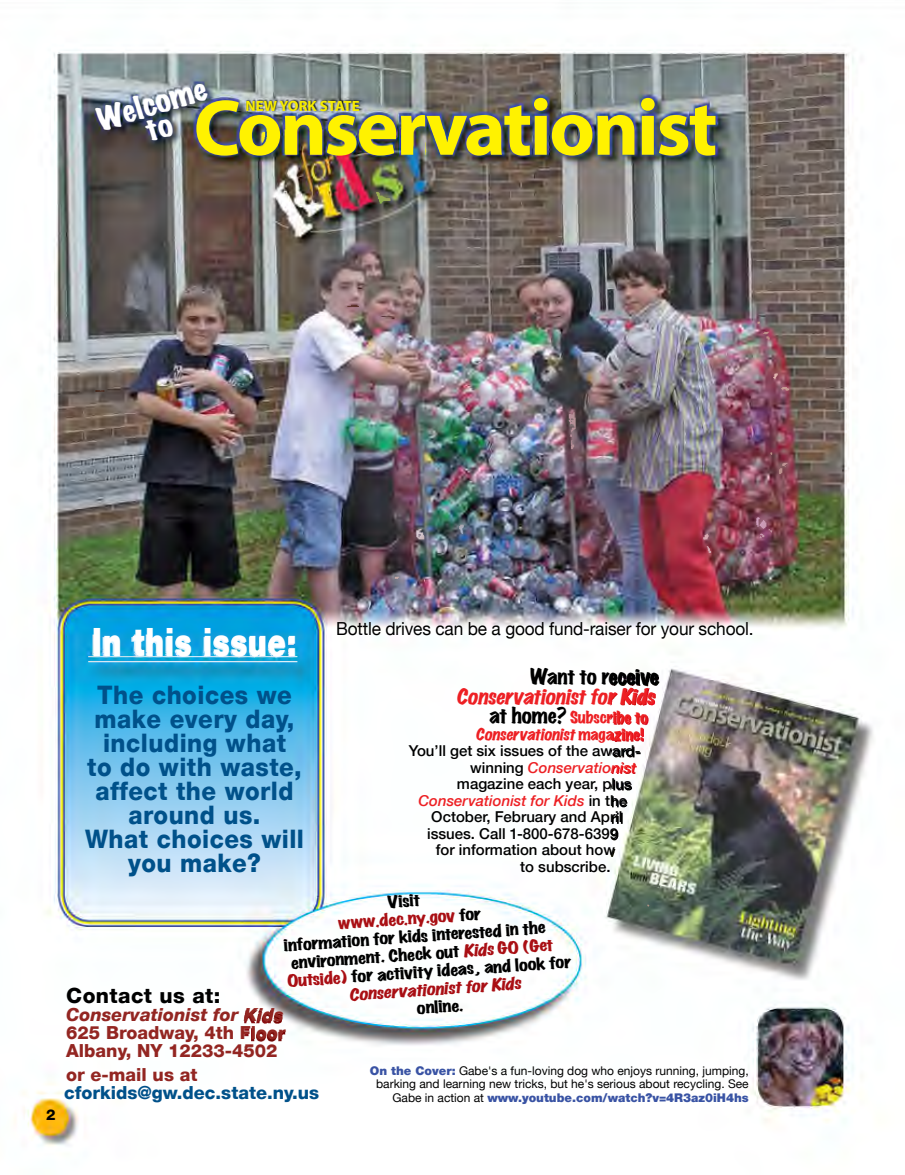
<style>
.page{position:relative;width:905px;height:1175px;background:#fff}
.page>*{position:absolute;margin:0;border:0;box-sizing:border-box;transform-origin:0 0}
.t1{font:700 79.5px "Myriad";letter-spacing:-.03em;color:#fff200}
.t2{font:900 39px "Helvetica Neue LT";letter-spacing:.025em;color:#fff;scale:.75 1}
.t3{font:900 28.5px/24px "Wichita";color:#fff;text-align:center}
.t4{font:800 25.5px/24px "Helvetica Neue LT";letter-spacing:.02em;color:#00518a;text-align:center;scale:.94 1}
.t5{font:800 21px "Helvetica Neue LT";letter-spacing:.02em;color:#000}
.t6{font:italic 900 19.5px "Wichita";color:#ed2024}
.t7{font:900 19.5px "Wichita";color:#000}
.t8{font:800 18px/18px "Helvetica Neue LT";color:#932622}
.t9{font:18px "Helvetica Neue LT";letter-spacing:-.01em;color:#000;scale:.96 1}
.t10{font:800 18px "Helvetica Neue LT";color:#00518a}
.t11{font:italic 800 18px "Helvetica Neue LT";color:#932622}
.t12{font:900 15.45px "Wichita";color:#000;scale:1.1 1}
.t13{font:italic 900 15.45px "Wichita";color:#a90f14;scale:1.1 1}
.t14{font:900 15.45px "Wichita";color:#a90f14;scale:1.1 1}
.t15{font:500 15px/16.5px "Helvetica Neue LT";color:#000;text-align:center}
.t16{font:900 15px/16.5px "Wichita";color:#ed2024;text-align:right}
.t17{font:italic 500 15px "Helvetica Neue LT";color:#ed2024}
.t18{font:700 15px "Myriad";color:#f7ec00}
.t19{font:800 15px "Helvetica Neue LT";color:#000}
.t20{font:12px "Helvetica Neue LT";color:#000}
.t21{font:900 12px "Helvetica Neue LT";color:#3953a4}
.s1{font-size:19.5px;color:#000}
.s2{font-style:italic}
.s3{font-style:normal;color:#000}
.s4{font-style:italic;color:#ed2024}
.s5{color:#000}
.s6{font-style:italic;color:#a90f14}
.s7{color:#a90f14}
.s8{font-weight:900;color:#3953a4}
.s9{font-weight:400;color:#000}
</style>
<div class="page">
<img style="left:14px;top:45px;width:859px;height:1101px">
<h3 class="t3" style="left:95px;top:108px;width:114px;rotate:-17deg">Welcome to</h3>
<h1 class="t1" style="left:194px;top:87px;width:525px">Conservationist</h1>
<p class="t18" style="left:245px;top:98px;width:116px">NEW YORK STATE</p>
<p class="t19" style="left:46px;top:1105px;width:11px">2</p>
<h1 class="t2" style="left:92px;top:619px;width:274px">In this issue:</h1>
<p class="t4" style="left:85px;top:683px;width:234px">The choices we make every day, including what<br>to do with waste, affect the world around us.<br>What choices will you make?</p>
<p class="t9" style="left:336px;top:617px;width:436px">Bottle drives can be a good fund-raiser for your school.</p>
<p class="t7" style="left:530px;top:663px;width:130px">Want to receive</p>
<p class="t6" style="left:456px;top:683px;width:204px">ConservationistforKids</p>
<p class="t16" style="left:475px;top:708px;width:174px"><span class="s1">at home?</span> Subscribe to<br><span class="s2">Conservationist</span>m a g a z i n e !</p>
<p class="t15" style="left:409px;top:742px;width:233px">You’ll get six issues of the award-</p>
<p class="t17" style="left:470px;top:758px;width:167px"><span class="s3">winning</span> Conservationist</p>
<p class="t15" style="left:457px;top:775px;width:176px">magazine each year, plus</p>
<p class="t15" style="left:418px;top:792px;width:210px"><span class="s4">Conservationist for Kids</span> in the<br>October, February and April issues. Call 1-800-678-6399 for information about how</p>
<p class="t15" style="left:520px;top:858px;width:92px">to subscribe.</p>
<p class="t12" style="left:387px;top:891px;width:30px;rotate:-4deg">Visit</p>
<p class="t14" style="left:338px;top:913px;width:131px;rotate:-4deg">www.dec.ny.gov <span class="s5">for</span></p>
<p class="t12" style="left:283px;top:935px;width:240px;rotate:-4deg">information for kids interested in the</p>
<p class="t12" style="left:290px;top:952px;width:240px;rotate:-4deg">environment. Check out <span class="s6">Kids</span> <span class="s7">GO (Get</span></p>
<p class="t12" style="left:287px;top:971px;width:260px;rotate:-4deg"><span class="s7">Outside)</span> for activity ideas, and look for</p>
<p class="t13" style="left:348px;top:984px;width:158px;rotate:-4deg">Conservationist for Kids</p>
<p class="t12" style="left:416px;top:998px;width:43px;rotate:-4deg">online.</p>
<p class="t5" style="left:66px;top:983px;width:156px">Contact us at:</p>
<p class="t11" style="left:66px;top:1003px;width:219px">Conservationist for Kids</p>
<p class="t8" style="left:66px;top:1023px;width:221px">625 Broadway, 4th Floor<br>Albany, NY 12233-4502</p>
<p class="t20" style="left:370px;top:1063px;width:380px"><span class="s8">On the Cover:</span> Gabe's a fun-loving dog who enjoys running, jumping,</p>
<p class="t8" style="left:66px;top:1066px;width:133px">or e-mail us at</p>
<p class="t20" style="left:376px;top:1076px;width:374px">barking and learning new tricks, but he's serious about recycling. See</p>
<p class="t10" style="left:64px;top:1082px;width:256px">cforkids@gw.dec.state.ny.us</p>
<p class="t21" style="left:392px;top:1090px;width:358px"><span class="s9">Gabe in action at</span> www.youtube.com/watch?v=4R3az0iH4hs</p>
</div>
